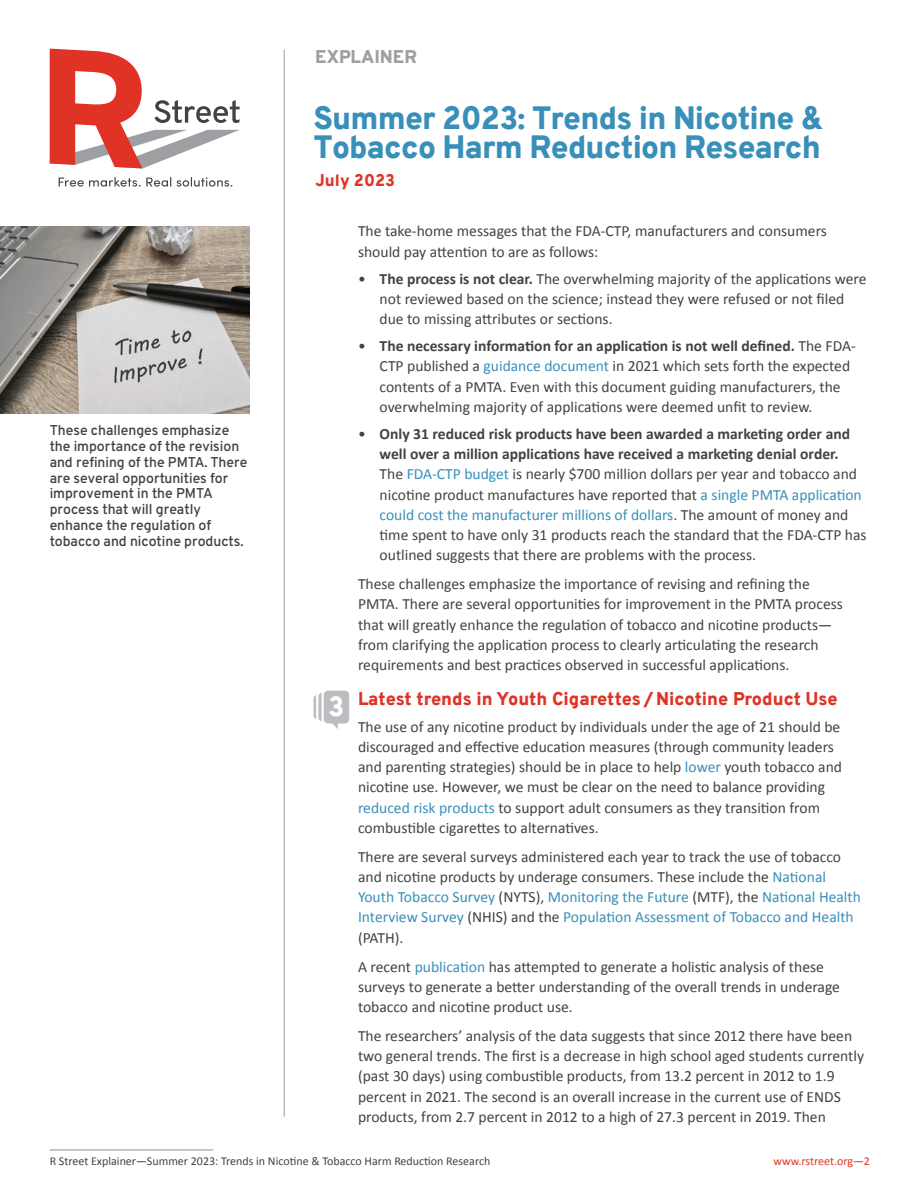
<style>
.page{position:relative;width:918px;height:1188px;background:#fff}
.page>*{position:absolute;margin:0;border:0;box-sizing:border-box;transform-origin:0 0}
.t1{font:900 31.5px/28.5px "Overpass";letter-spacing:-.025em;color:#388fba}
.t2{font:900 27px "Overpass";color:#fff}
.t3{font:900 18px "Overpass";color:#e03326}
.t4{font:900 18px "Overpass";color:#9d9fa2}
.t5{font:900 16.5px "Overpass";color:#e03326}
.t6{font:15.6px/20.2px "Calibri";color:#414243}
.t7{font:600 14.25px/15.8px "Overpass";color:#414243}
.t8{font:12px "Calibri";color:#414243}
.t9{font:12px "Calibri";letter-spacing:-.005em;color:#e03326}
.s1{font-weight:700}
.s2{color:#388fba}
</style>
<div class="page">
<hr style="left:50px;top:1150px;width:163px;height:1px;background:#8e8e8d">
<svg style="left:59px;top:177px;width:173px;height:10px"></svg>
<svg style="left:50px;top:49px;width:190px;height:119px"></svg>
<hr style="left:284px;top:50px;width:1px;height:1067px;background:#9d9fa2">
<div style="left:324px;top:691px;width:25px;height:32px;background:#bcbdc0;border-radius:4px"></div>
<svg style="left:314px;top:693px;width:8px;height:28px"></svg>
<svg style="left:329px;top:723px;width:9px;height:6px"></svg>
<img style="left:0;top:226px;width:249px;height:188px">
<p class="t4" style="left:315px;top:43px;width:104px">EXPLAINER</p>
<p class="t7" style="left:50px;top:423px;width:199px">These challenges emphasize the importance of the revision and refining of the PMTA. There are several opportunities for improvement in the PMTA process that will greatly enhance the regulation of tobacco and nicotine products.</p>
<h1 class="t1" style="left:314px;top:104px;width:512px">Summer 2023: Trends in Nicotine &amp;<br>Tobacco Harm Reduction Research</h1>
<p class="t5" style="left:316px;top:169px;width:81px">July 2023</p>
<h2 class="t2" style="left:328px;top:687px;width:18px">3</h2>
<p class="t6" style="left:358px;top:221px;width:470px">The take-home messages that the FDA-CTP, manufacturers and consumers should pay attention to are as follows:</p>
<p class="t6" style="left:380px;top:268px;width:488px;text-indent:-22px">• <span class="s1">The process is not clear.</span> The overwhelming majority of the applications were not reviewed based on the science; instead they were refused or not filed due to missing attributes or sections.</p>
<p class="t6" style="left:380px;top:335px;width:478px;text-indent:-22px">• <span class="s1">The necessary information for an application is not well defined.</span> The FDA-CTP published a <span class="s2">guidance document</span> in 2021 which sets forth the expected contents of a PMTA. Even with this document guiding manufacturers, the overwhelming majority of applications were deemed unfit to review.</p>
<p class="t6" style="left:380px;top:423px;width:489px;text-indent:-22px">• <span class="s1">Only 31 reduced risk products have been awarded a marketing order and well over a million applications have received a marketing denial order.<br></span>The <span class="s2">FDA-CTP budget</span> is nearly $700 million dollars per year and tobacco and nicotine product manufactures have reported that <span class="s2">a single PMTA application could cost the manufacturer millions of dollars</span>. The amount of money and time spent to have only 31 products reach the standard that the FDA-CTP has outlined suggests that there are problems with the process.</p>
<p class="t6" style="left:358px;top:573px;width:486px">These challenges emphasize the importance of revising and refining the PMTA. There are several opportunities for improvement in the PMTA process that will greatly enhance the regulation of tobacco and nicotine products— from clarifying the application process to clearly articulating the research requirements and best practices observed in successful applications.</p>
<p class="t3" style="left:358px;top:686px;width:481px">Latest trends in Youth Cigarettes / Nicotine Product Use</p>
<p class="t6" style="left:358px;top:716px;width:486px">The use of any nicotine product by individuals under the age of 21 should be discouraged and effective education measures (through community leaders and parenting strategies) should be in place to help <span class="s2">lower</span> youth tobacco and nicotine use. However, we must be clear on the need to balance providing <span class="s2">reduced risk products</span> to support adult consumers as they transition from combustible cigarettes to alternatives.</p>
<p class="t6" style="left:358px;top:846px;width:504px">There are several surveys administered each year to track the use of tobacco and nicotine products by underage consumers. These include the <span class="s2">National Youth Tobacco Survey</span> (NYTS), <span class="s2">Monitoring the Future</span> (MTF), the <span class="s2">National Health Interview Survey</span> (NHIS) and the <span class="s2">Population Assessment of Tobacco and Health </span>(PATH).</p>
<p class="t6" style="left:358px;top:956px;width:484px">A recent <span class="s2">publication</span> has attempted to generate a holistic analysis of these surveys to generate a better understanding of the overall trends in underage tobacco and nicotine product use.</p>
<p class="t6" style="left:358px;top:1025px;width:508px">The researchers’ analysis of the data suggests that since 2012 there have been two general trends. The first is a decrease in high school aged students currently (past 30 days) using combustible products, from 13.2 percent in 2012 to 1.9 percent in 2021. The second is an overall increase in the current use of ENDS products, from 2.7 percent in 2012 to a high of 27.3 percent in 2019. Then</p>
<p class="t8" style="left:50px;top:1153px;width:442px">R Street Explainer—Summer 2023: Trends in Nicotine &amp; Tobacco Harm Reduction Research</p>
<p class="t9" style="left:773px;top:1153px;width:98px">www.rstreet.org—2</p>
</div>
